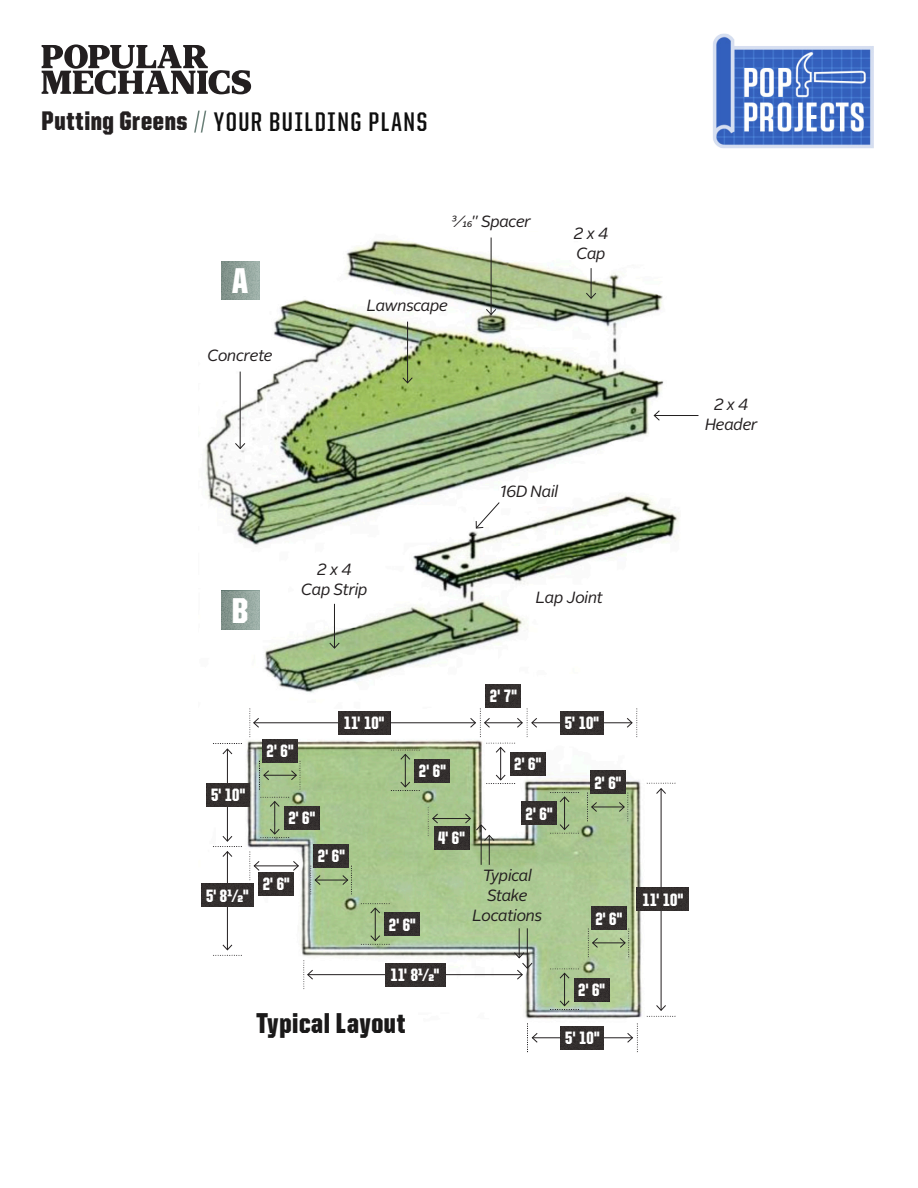
<style>
.page{position:relative;width:918px;height:1188px;background:#fff}
.page>*{position:absolute;margin:0;border:0;box-sizing:border-box;transform-origin:0 0}
.t1{font:900 36px "United Sans Cond";color:#fff}
.PROJECT_CHART{font:900 28.8px "United Sans Cond";letter-spacing:.025em;color:#1a1919}
.PROJECT_CHART-2{font:700 27px "United Sans Cond";letter-spacing:.06em;color:#0f0f0f}
.t2{font:900 18px "United Sans Cond";color:#fff}
.PROJECT_CHART-3{font:italic 16.2px/19.8px "Alright Sans LP";letter-spacing:-.025em;color:#231f20;text-align:center}
.s1{font-weight:900;color:#231f20}
.s2{font-weight:500;color:#fff}
</style>
<div class="page">
<svg style="left:42px;top:44px;width:209px;height:50px"></svg>
<img style="left:713px;top:33px;width:161px;height:115px">
<img style="left:205px;top:237px;width:475px;height:782px">
<div style="left:221px;top:261px;width:38px;height:39px;background:#c7c6b9;opacity:.34"></div>
<hr style="left:334px;top:604px;width:1px;height:44px;background:#222020">
<svg style="left:329px;top:642px;width:11px;height:7px"></svg>
<svg style="left:475px;top:502px;width:25px;height:27px"></svg>
<hr style="left:654px;top:415px;width:44px;height:1px;background:#222020">
<svg style="left:653px;top:410px;width:7px;height:11px"></svg>
<hr style="left:491px;top:238px;width:1px;height:76px;background:#222020">
<svg style="left:485px;top:308px;width:12px;height:7px"></svg>
<hr style="left:591px;top:268px;width:1px;height:30px;background:#222020">
<svg style="left:585px;top:292px;width:12px;height:7px"></svg>
<hr style="left:240px;top:372px;width:1px;height:76px;background:#222020">
<svg style="left:234px;top:442px;width:12px;height:7px"></svg>
<hr style="left:407px;top:322px;width:1px;height:61px;background:#222020">
<svg style="left:402px;top:377px;width:11px;height:7px"></svg>
<div style="left:221px;top:591px;width:38px;height:38px;background:#c7c6b9;opacity:.34"></div>
<hr style="left:661px;top:789px;width:1px;height:221px;background:#231f20">
<div style="left:636px;top:887px;width:53px;height:25px;background:#34302f"></div>
<svg style="left:647px;top:783px;width:29px;height:11px"></svg>
<svg style="left:647px;top:1005px;width:29px;height:12px"></svg>
<hr style="left:532px;top:723px;width:100px;height:1px;background:#231f20">
<svg style="left:627px;top:708px;width:11px;height:29px"></svg>
<div style="left:560px;top:711px;width:44px;height:24px;background:#34302f"></div>
<hr style="left:532px;top:1038px;width:100px;height:1px;background:#231f20">
<svg style="left:527px;top:1023px;width:11px;height:29px"></svg>
<svg style="left:627px;top:1023px;width:11px;height:29px"></svg>
<div style="left:560px;top:1026px;width:44px;height:24px;background:#34302f"></div>
<hr style="left:254px;top:723px;width:221px;height:1px;background:#231f20">
<svg style="left:249px;top:708px;width:10px;height:29px"></svg>
<div style="left:338px;top:711px;width:52px;height:24px;background:#34302f"></div>
<hr style="left:485px;top:723px;width:37px;height:1px;background:#231f20">
<svg style="left:470px;top:708px;width:20px;height:29px"></svg>
<svg style="left:517px;top:708px;width:20px;height:29px"></svg>
<div style="left:485px;top:684px;width:37px;height:24px;background:#34302f"></div>
<hr style="left:254px;top:866px;width:44px;height:1px;background:#231f20">
<svg style="left:249px;top:851px;width:11px;height:29px"></svg>
<svg style="left:293px;top:861px;width:6px;height:10px"></svg>
<div style="left:258px;top:872px;width:36px;height:24px;background:#34302f"></div>
<hr style="left:500px;top:747px;width:1px;height:33px;background:#231f20">
<svg style="left:486px;top:743px;width:29px;height:10px"></svg>
<svg style="left:486px;top:774px;width:29px;height:10px"></svg>
<div style="left:510px;top:752px;width:36px;height:24px;background:#34302f"></div>
<hr style="left:274px;top:802px;width:1px;height:32px;background:#231f20">
<svg style="left:260px;top:797px;width:29px;height:10px"></svg>
<svg style="left:260px;top:828px;width:29px;height:10px"></svg>
<div style="left:284px;top:806px;width:36px;height:24px;background:#34302f"></div>
<hr style="left:264px;top:775px;width:32px;height:1px;background:#231f20">
<svg style="left:259px;top:761px;width:10px;height:29px"></svg>
<svg style="left:291px;top:761px;width:10px;height:29px"></svg>
<div style="left:262px;top:739px;width:36px;height:24px;background:#34302f"></div>
<hr style="left:227px;top:749px;width:1px;height:92px;background:#231f20">
<svg style="left:213px;top:743px;width:29px;height:12px"></svg>
<div style="left:206px;top:783px;width:44px;height:24px;background:#34302f"></div>
<hr style="left:227px;top:852px;width:1px;height:98px;background:#231f20">
<svg style="left:213px;top:836px;width:29px;height:21px"></svg>
<svg style="left:213px;top:944px;width:29px;height:12px"></svg>
<div style="left:201px;top:883px;width:53px;height:25px;background:#34302f"></div>
<hr style="left:308px;top:974px;width:214px;height:1px;background:#231f20">
<svg style="left:303px;top:960px;width:10px;height:29px"></svg>
<div style="left:384px;top:963px;width:61px;height:24px;background:#34302f"></div>
<hr style="left:375px;top:908px;width:1px;height:33px;background:#231f20">
<svg style="left:361px;top:903px;width:29px;height:11px"></svg>
<svg style="left:361px;top:935px;width:29px;height:10px"></svg>
<div style="left:384px;top:912px;width:36px;height:25px;background:#34302f"></div>
<hr style="left:351px;top:865px;width:1px;height:30px;background:#85966d">
<hr style="left:310px;top:865px;width:1px;height:30px;background:#3f3732;opacity:.82">
<hr style="left:315px;top:880px;width:33px;height:1px;background:#231f20">
<svg style="left:311px;top:866px;width:10px;height:29px"></svg>
<svg style="left:342px;top:866px;width:10px;height:29px"></svg>
<div style="left:313px;top:844px;width:37px;height:24px;background:#34302f"></div>
<hr style="left:593px;top:943px;width:32px;height:1px;background:#231f20">
<svg style="left:588px;top:928px;width:10px;height:29px"></svg>
<svg style="left:620px;top:928px;width:10px;height:29px"></svg>
<div style="left:591px;top:906px;width:36px;height:24px;background:#34302f"></div>
<hr style="left:564px;top:973px;width:1px;height:33px;background:#231f20">
<svg style="left:550px;top:968px;width:29px;height:11px"></svg>
<svg style="left:550px;top:1000px;width:29px;height:10px"></svg>
<div style="left:574px;top:977px;width:36px;height:25px;background:#34302f"></div>
<hr style="left:592px;top:807px;width:32px;height:1px;background:#231f20">
<svg style="left:587px;top:792px;width:10px;height:30px"></svg>
<svg style="left:619px;top:792px;width:10px;height:30px"></svg>
<div style="left:590px;top:770px;width:36px;height:25px;background:#34302f"></div>
<hr style="left:564px;top:797px;width:1px;height:32px;background:#231f20">
<svg style="left:550px;top:792px;width:29px;height:11px"></svg>
<svg style="left:550px;top:824px;width:29px;height:10px"></svg>
<div style="left:521px;top:801px;width:36px;height:24px;background:#34302f"></div>
<hr style="left:519px;top:928px;width:1px;height:30px;background:#222020">
<hr style="left:527px;top:928px;width:1px;height:40px;background:#222020">
<svg style="left:513px;top:952px;width:20px;height:28px"></svg>
<hr style="left:489px;top:835px;width:1px;height:30px;background:#222020">
<hr style="left:481px;top:825px;width:1px;height:40px;background:#222020">
<hr style="left:391px;top:749px;width:29px;height:2px;background:#3f3732;opacity:.82">
<hr style="left:405px;top:754px;width:1px;height:33px;background:#231f20">
<svg style="left:391px;top:750px;width:29px;height:10px"></svg>
<svg style="left:391px;top:781px;width:29px;height:10px"></svg>
<div style="left:414px;top:759px;width:37px;height:24px;background:#34302f"></div>
<hr style="left:433px;top:818px;width:37px;height:1px;background:#231f20">
<svg style="left:465px;top:813px;width:30px;height:29px"></svg>
<svg style="left:428px;top:807px;width:10px;height:29px"></svg>
<div style="left:433px;top:826px;width:37px;height:24px;background:#34302f"></div>
<p class="PROJECT_CHART-2" style="left:42px;top:108px;width:387px"><span class="s1">Putting Greens</span> <span class="s2">//</span> YOUR BUILDING PLANS</p>
<h1 class="t1" style="left:232px;top:262px;width:17px">A</h1>
<p class="PROJECT_CHART-3" style="left:207px;top:346px;width:67px">Concrete</p>
<p class="PROJECT_CHART-3" style="left:451px;top:212px;width:81px">3/16" Spacer</p>
<p class="PROJECT_CHART-3" style="left:367px;top:296px;width:83px">Lawnscape</p>
<p class="PROJECT_CHART-3" style="left:574px;top:224px;width:36px">2 x 4</p>
<p class="PROJECT_CHART-3" style="left:576px;top:244px;width:31px">Cap</p>
<h1 class="t1" style="left:232px;top:591px;width:18px">B</h1>
<p class="PROJECT_CHART-3" style="left:317px;top:559px;width:36px">2 x 4</p>
<p class="PROJECT_CHART-3" style="left:301px;top:579px;width:68px">Cap Strip</p>
<p class="PROJECT_CHART-3" style="left:500px;top:481px;width:60px">16D Nail</p>
<p class="PROJECT_CHART-3" style="left:536px;top:588px;width:69px">Lap Joint</p>
<p class="PROJECT_CHART-3" style="left:714px;top:395px;width:36px">2 x 4</p>
<p class="PROJECT_CHART-3" style="left:705px;top:415px;width:54px">Header</p>
<p class="t2" style="left:211px;top:786px;width:36px">5' 10"</p>
<p class="t2" style="left:206px;top:886px;width:44px">5' 81/2"</p>
<p class="t2" style="left:267px;top:741px;width:28px">2' 6"</p>
<p class="t2" style="left:344px;top:713px;width:42px">11' 10"</p>
<p class="t2" style="left:419px;top:761px;width:28px">2' 6"</p>
<p class="t2" style="left:490px;top:686px;width:28px">2' 7"</p>
<p class="t2" style="left:514px;top:754px;width:28px">2' 6"</p>
<p class="t2" style="left:288px;top:808px;width:28px">2' 6"</p>
<p class="t2" style="left:263px;top:874px;width:28px">2' 6"</p>
<p class="t2" style="left:318px;top:846px;width:28px">2' 6"</p>
<p class="t2" style="left:389px;top:915px;width:28px">2' 6"</p>
<p class="t2" style="left:438px;top:828px;width:28px">4' 6"</p>
<p class="t2" style="left:526px;top:804px;width:28px">2' 6"</p>
<p class="PROJECT_CHART-3" style="left:483px;top:866px;width:51px">Typical</p>
<p class="PROJECT_CHART-3" style="left:473px;top:886px;width:71px">Stake<br>Locations</p>
<p class="t2" style="left:565px;top:713px;width:36px">5' 10"</p>
<p class="t2" style="left:595px;top:773px;width:28px">2' 6"</p>
<p class="t2" style="left:595px;top:909px;width:28px">2' 6"</p>
<p class="t2" style="left:391px;top:965px;width:50px">11' 81/2"</p>
<p class="PROJECT_CHART" style="left:256px;top:1007px;width:151px">Typical Layout</p>
<p class="t2" style="left:578px;top:980px;width:28px">2' 6"</p>
<p class="t2" style="left:565px;top:1028px;width:36px">5' 10"</p>
<p class="t2" style="left:643px;top:890px;width:42px">11' 10"</p>
</div>
